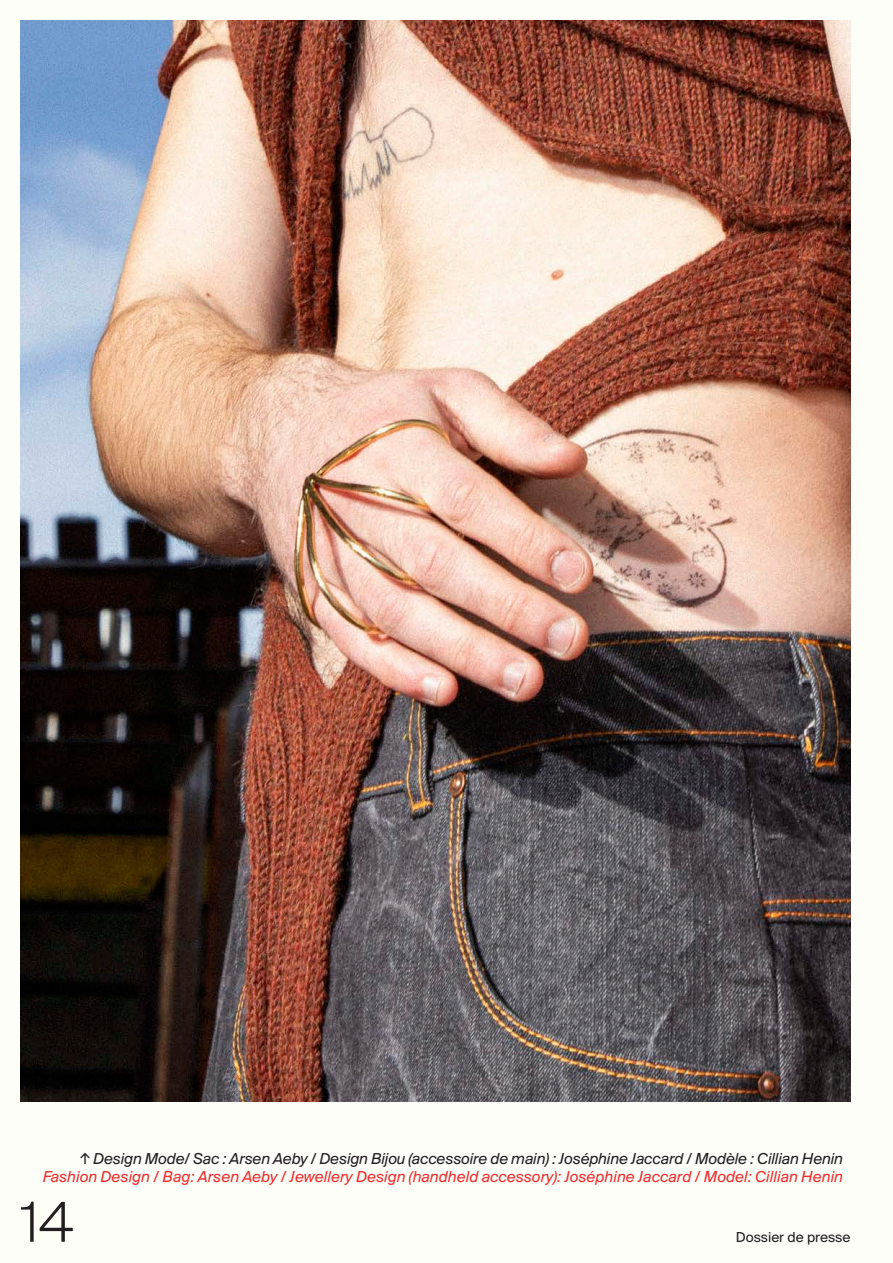
<style>
.page{position:relative;width:893px;height:1263px;background:#fdfef8}
.page>*{position:absolute;margin:0;border:0;box-sizing:border-box;transform-origin:0 0}
.t1{font:300 60px "Suisse BP Intl";color:#231f20}
.Paragraphe-02_-_15pt{font:italic 16.5px "Suisse BP Intl";color:#ee2d2d}
.Paragraphe-02_-_15pt-2{font:italic 16.5px "Suisse BP Intl";letter-spacing:-.01em;color:#231f20}
.t2{font:15px "Suisse BP Intl";color:#231f20}
</style>
<div class="page">
<img style="left:21px;top:20px;width:829px;height:1082px">
<p class="Paragraphe-02_-_15pt-2" style="left:80px;top:1149px;width:764px">↑ Design Mode/ Sac : Arsen Aeby / Design Bijou (accessoire de main) : Joséphine Jaccard / Modèle : Cillian Henin</p>
<p class="Paragraphe-02_-_15pt" style="left:43px;top:1167px;width:802px">Fashion Design / Bag: Arsen Aeby / Jewellery Design (handheld accessory): Joséphine Jaccard / Model: Cillian Henin</p>
<h1 class="t1" style="left:21px;top:1186px;width:54px">14</h1>
<p class="t2" style="left:736px;top:1228px;width:116px">Dossier de presse</p>
</div>
